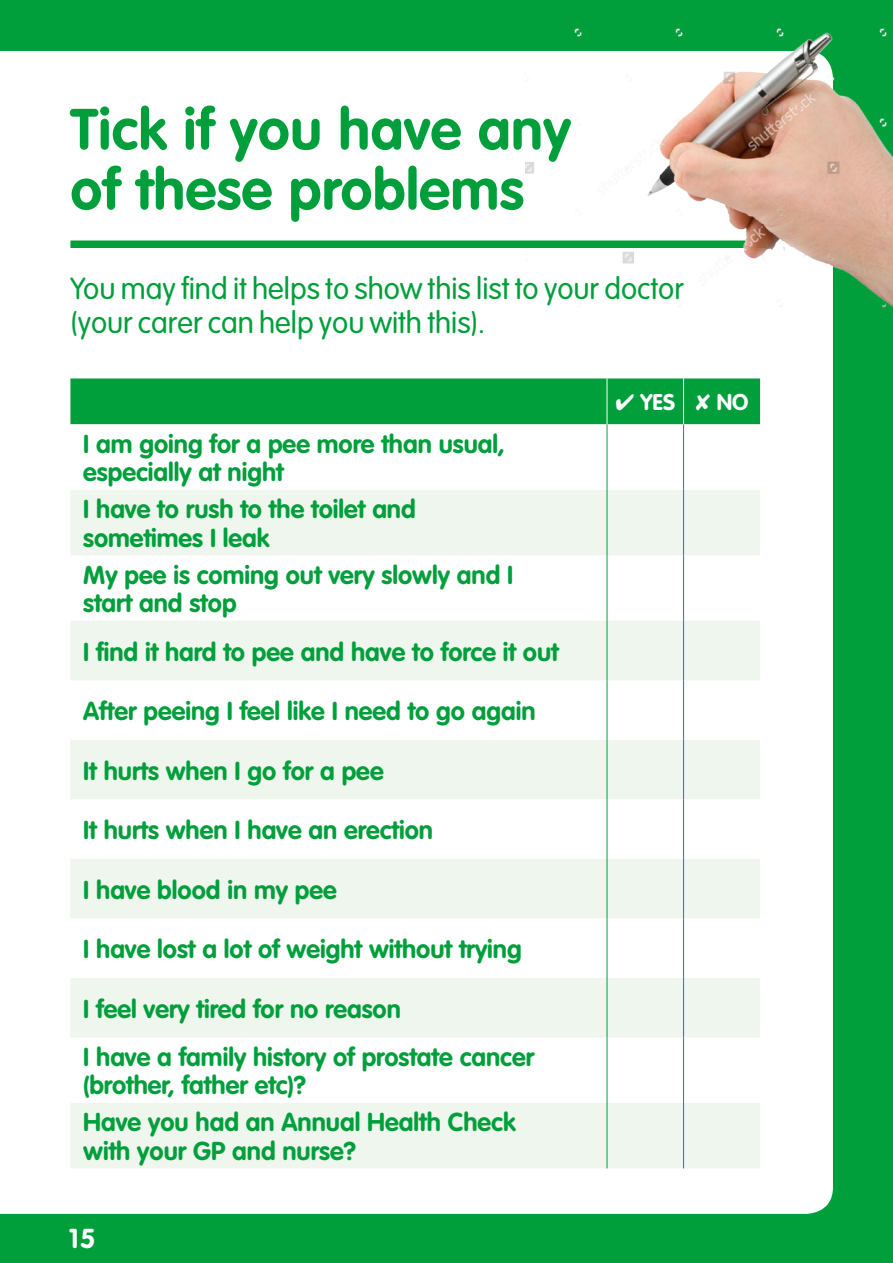
<style>
.page{position:relative;width:893px;height:1263px;background:#009f3c}
.page>*{position:absolute;margin:0;border:0;box-sizing:border-box;transform-origin:0 0}
.t1{font:700 57px/60px "VAG Rounded";letter-spacing:.01em;color:#009f3c}
.t2{font:300 30px/34.5px "VAG Rounded";color:#009f3c}
.t3{font:700 27px "VAG Rounded";color:#fff}
.t4{font:700 25.5px/28.5px "VAG Rounded";color:#009f3c}
.t5{font:700 22.5px "VAG Rounded";color:#fff}
</style>
<div class="page">
<div style="left:0;top:51px;width:833px;height:1163px;background:#fff"></div>
<div style="left:70px;top:240px;width:696px;height:8px;background:#009f3c"></div>
<div style="left:70px;top:424px;width:690px;height:66px;background:#fff"></div>
<svg style="left:70px;top:490px;width:690px;height:678px;background:#f4f9f4"></svg>
<hr style="left:607px;top:424px;width:1px;height:66px;background:#009f3c">
<hr style="left:683px;top:424px;width:1px;height:66px;background:#009f3c">
<hr style="left:607px;top:490px;width:1px;height:65px;background:#009f3c">
<hr style="left:683px;top:490px;width:1px;height:65px;background:#009f3c">
<hr style="left:607px;top:555px;width:1px;height:66px;background:#009f3c">
<hr style="left:683px;top:555px;width:1px;height:66px;background:#009f3c">
<hr style="left:607px;top:621px;width:1px;height:59px;background:#009f3c">
<hr style="left:683px;top:621px;width:1px;height:59px;background:#009f3c">
<hr style="left:607px;top:680px;width:1px;height:60px;background:#009f3c">
<hr style="left:683px;top:680px;width:1px;height:60px;background:#009f3c">
<hr style="left:607px;top:740px;width:1px;height:59px;background:#009f3c">
<hr style="left:683px;top:740px;width:1px;height:59px;background:#009f3c">
<hr style="left:607px;top:799px;width:1px;height:60px;background:#009f3c">
<hr style="left:683px;top:799px;width:1px;height:60px;background:#009f3c">
<hr style="left:607px;top:859px;width:1px;height:59px;background:#009f3c">
<hr style="left:683px;top:859px;width:1px;height:59px;background:#009f3c">
<hr style="left:607px;top:918px;width:1px;height:60px;background:#009f3c">
<hr style="left:683px;top:918px;width:1px;height:60px;background:#009f3c">
<hr style="left:607px;top:978px;width:1px;height:59px;background:#009f3c">
<hr style="left:683px;top:978px;width:1px;height:59px;background:#009f3c">
<hr style="left:607px;top:1037px;width:1px;height:66px;background:#009f3c">
<hr style="left:683px;top:1037px;width:1px;height:66px;background:#009f3c">
<hr style="left:607px;top:1103px;width:1px;height:65px;background:#009f3c">
<hr style="left:683px;top:1103px;width:1px;height:65px;background:#009f3c">
<img style="left:525px;top:28px;width:368px;height:280px">
<svg style="left:70px;top:378px;width:690px;height:46px"></svg>
<h1 class="t1" style="left:70px;top:99px;width:502px">Tick if you have any of these problems</h1>
<p class="t2" style="left:70px;top:271px;width:615px">You may find it helps to show this list to your doctor (your carer can help you with this).</p>
<p class="t4" style="left:83px;top:429px;width:423px">I am going for a pee more than usual, especially at night</p>
<p class="t4" style="left:83px;top:495px;width:334px">I have to rush to the toilet and sometimes I leak</p>
<p class="t4" style="left:83px;top:560px;width:432px">My pee is coming out very slowly and I start and stop</p>
<p class="t4" style="left:83px;top:637px;width:477px">I find it hard to pee and have to force it out</p>
<p class="t4" style="left:83px;top:697px;width:454px">After peeing I feel like I need to go again</p>
<p class="t4" style="left:83px;top:756px;width:302px">It hurts when I go for a pee</p>
<p class="t4" style="left:83px;top:816px;width:351px">It hurts when I have an erection</p>
<p class="t4" style="left:83px;top:875px;width:255px">I have blood in my pee</p>
<p class="t4" style="left:83px;top:935px;width:440px">I have lost a lot of weight without trying</p>
<p class="t4" style="left:83px;top:984px;width:453px;line-height:48.3px">I feel very tired for no reason<br>I have a family history of prostate cancer</p>
<p class="t4" style="left:83px;top:1067px;width:434px;line-height:36.9px">(brother, father etc)?<br>Have you had an Annual Health Check</p>
<p class="t4" style="left:83px;top:1136px;width:274px">with your GP and nurse?</p>
<p class="t3" style="left:69px;top:1222px;width:28px">15</p>
<p class="t5" style="left:615px;top:389px;width:61px">✔ YES</p>
<p class="t5" style="left:717px;top:389px;width:33px">NO</p>
</div>
